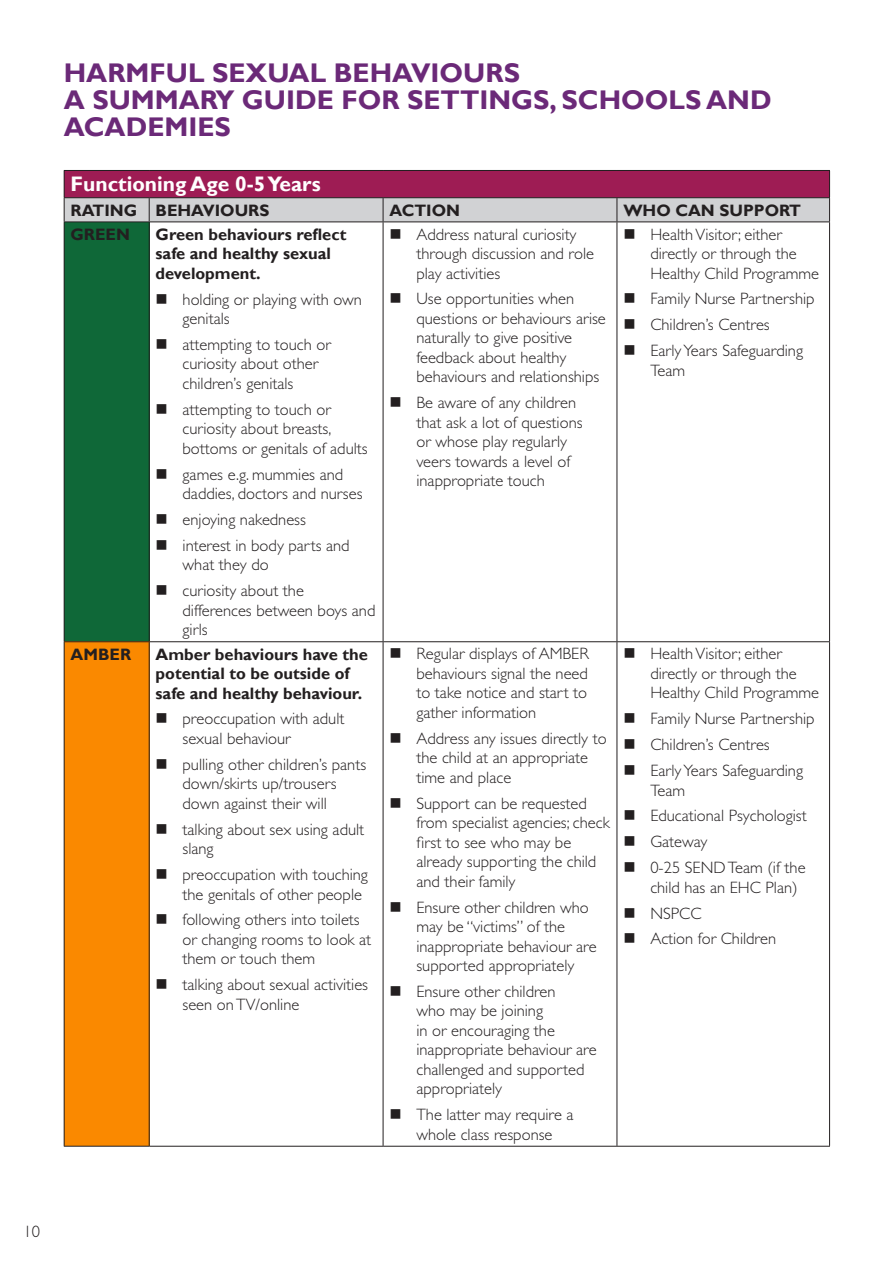
<style>
.page{position:relative;width:893px;height:1263px;background:#fff}
.page>*{position:absolute;margin:0;border:0;box-sizing:border-box;transform-origin:0 0}
._18pt_header{font:700 27px/27px "Gill Sans";color:#6b2978}
._14pt_header{font:700 21px "Gill Sans";color:#fff}
.t1{font:300 16.5px/19.5px "Gill Sans Std";color:#231f20}
.Main{font:700 16.5px/19.5px "Gill Sans";color:#231f20}
</style>
<div class="page">
<div style="left:64px;top:222px;width:85px;height:420px;background:#0f6838"></div>
<div style="left:64px;top:642px;width:85px;height:504px;background:#fa8900"></div>
<hr style="left:64px;top:222px;width:1px;height:419px;background:#231f20">
<hr style="left:149px;top:222px;width:1px;height:419px;background:#231f20">
<hr style="left:383px;top:222px;width:1px;height:419px;background:#231f20">
<hr style="left:617px;top:222px;width:1px;height:419px;background:#231f20">
<hr style="left:829px;top:222px;width:1px;height:419px;background:#231f20">
<hr style="left:64px;top:641px;width:85px;height:1px;background:#231f20">
<hr style="left:64px;top:642px;width:1px;height:504px;background:#231f20">
<hr style="left:149px;top:641px;width:234px;height:1px;background:#231f20">
<hr style="left:149px;top:642px;width:1px;height:504px;background:#231f20">
<hr style="left:383px;top:641px;width:234px;height:1px;background:#231f20">
<hr style="left:383px;top:642px;width:1px;height:504px;background:#231f20">
<hr style="left:617px;top:641px;width:213px;height:1px;background:#231f20">
<hr style="left:617px;top:642px;width:1px;height:504px;background:#231f20">
<hr style="left:829px;top:642px;width:1px;height:504px;background:#231f20">
<hr style="left:64px;top:170px;width:85px;height:1px;background:#231f20">
<hr style="left:149px;top:170px;width:234px;height:1px;background:#231f20">
<hr style="left:383px;top:170px;width:234px;height:1px;background:#231f20">
<hr style="left:617px;top:170px;width:213px;height:1px;background:#231f20">
<svg style="left:64px;top:171px;width:766px;height:51px;background:#b06e8c"></svg>
<hr style="left:64px;top:222px;width:85px;height:1px;background:#231f20">
<hr style="left:149px;top:222px;width:234px;height:1px;background:#231f20">
<hr style="left:383px;top:222px;width:234px;height:1px;background:#231f20">
<hr style="left:617px;top:222px;width:213px;height:1px;background:#231f20">
<hr style="left:64px;top:1146px;width:85px;height:1px;background:#231f20">
<hr style="left:149px;top:1146px;width:234px;height:1px;background:#231f20">
<hr style="left:383px;top:1146px;width:234px;height:1px;background:#231f20">
<hr style="left:617px;top:1146px;width:213px;height:1px;background:#231f20">
<p class="_18pt_header" style="left:64px;top:61px;width:709px">HARMFUL SEXUAL BEHAVIOURS<br>A SUMMARY GUIDE FOR SETTINGS, SCHOOLS AND<br>ACADEMIES</p>
<p class="_14pt_header" style="left:71px;top:172px;width:252px">Functioning Age 0-5 Years</p>
<p class="Main" style="left:71px;top:201px;width:68px">RATING</p>
<p class="Main" style="left:156px;top:201px;width:115px">BEHAVIOURS</p>
<p class="Main" style="left:389px;top:201px;width:72px">ACTION</p>
<p class="Main" style="left:623px;top:201px;width:179px">WHO CAN SUPPORT</p>
<p class="Main" style="left:71px;top:225px;width:61px">GREEN</p>
<p class="Main" style="left:156px;top:225px;width:192px">Green behaviours reflect safe and healthy sexual development.</p>
<p class="t1" style="left:183px;top:289px;width:181px">holding or playing with own genitals</p>
<p class="t1" style="left:183px;top:335px;width:150px">attempting to touch or curiosity about other children’s genitals</p>
<p class="t1" style="left:183px;top:400px;width:187px">attempting to touch or curiosity about breasts, bottoms or genitals of adults</p>
<p class="t1" style="left:183px;top:465px;width:181px">games e.g. mummies and daddies, doctors and nurses</p>
<p class="t1" style="left:183px;top:510px;width:125px">enjoying nakedness</p>
<p class="t1" style="left:183px;top:536px;width:169px">interest in body parts and what they do</p>
<p class="t1" style="left:183px;top:581px;width:194px">curiosity about the differences between boys and girls</p>
<p class="t1" style="left:416px;top:224px;width:179px">Address natural curiosity through discussion and role play activities</p>
<p class="t1" style="left:416px;top:289px;width:191px">Use opportunities when questions or behaviours arise naturally to give positive feedback about healthy behaviours and relationships</p>
<p class="t1" style="left:416px;top:393px;width:168px">Be aware of any children that ask a lot of questions or whose play regularly veers towards a level of inappropriate touch</p>
<p class="t1" style="left:650px;top:224px;width:170px">Health Visitor; either directly or through the<br>Healthy Child Programme</p>
<p class="t1" style="left:650px;top:289px;width:166px">Family Nurse Partnership</p>
<p class="t1" style="left:650px;top:315px;width:121px">Children’s Centres</p>
<p class="t1" style="left:650px;top:341px;width:154px">Early Years Safeguarding<br>Team</p>
<p class="Main" style="left:71px;top:645px;width:62px">AMBER</p>
<p class="Main" style="left:156px;top:645px;width:214px">Amber behaviours have the potential to be outside of safe and healthy behaviour.</p>
<p class="t1" style="left:183px;top:709px;width:163px">preoccupation with adult sexual behaviour</p>
<p class="t1" style="left:183px;top:755px;width:185px">pulling other children’s pants down/skirts up/trousers down against their will</p>
<p class="t1" style="left:183px;top:820px;width:183px">talking about sex using adult slang</p>
<p class="t1" style="left:183px;top:865px;width:187px">preoccupation with touching the genitals of other people</p>
<p class="t1" style="left:183px;top:910px;width:190px">following others into toilets or changing rooms to look at them or touch them</p>
<p class="t1" style="left:183px;top:975px;width:187px">talking about sexual activities seen on TV/online</p>
<p class="t1" style="left:416px;top:644px;width:174px;text-align:justify">Regular displays of AMBER behaviours signal the need to take notice and start to gather information</p>
<p class="t1" style="left:416px;top:729px;width:192px">Address any issues directly to the child at an appropriate time and place</p>
<p class="t1" style="left:416px;top:793px;width:195px">Support can be requested from specialist agencies; check first to see who may be already supporting the child and their family</p>
<p class="t1" style="left:416px;top:897px;width:182px">Ensure other children who may be “victims” of the inappropriate behaviour are supported appropriately</p>
<p class="t1" style="left:416px;top:982px;width:182px">Ensure other children<br>who may be joining<br>in or encouraging the inappropriate behaviour are challenged and supported appropriately</p>
<p class="t1" style="left:416px;top:1105px;width:159px">The latter may require a whole class response</p>
<p class="t1" style="left:650px;top:644px;width:170px">Health Visitor; either directly or through the<br>Healthy Child Programme</p>
<p class="t1" style="left:650px;top:709px;width:166px">Family Nurse Partnership</p>
<p class="t1" style="left:650px;top:735px;width:121px">Children’s Centres</p>
<p class="t1" style="left:650px;top:761px;width:154px">Early Years Safeguarding<br>Team</p>
<p class="t1" style="left:650px;top:806px;width:158px">Educational Psychologist</p>
<p class="t1" style="left:650px;top:832px;width:59px">Gateway</p>
<p class="t1" style="left:650px;top:858px;width:157px">0-25 SEND Team (if the child has an EHC Plan)</p>
<p class="t1" style="left:650px;top:903px;width:53px">NSPCC</p>
<p class="t1" style="left:650px;top:929px;width:127px">Action for Children</p>
<p class="t1" style="left:24px;top:1221px;width:18px">10</p>
</div>
